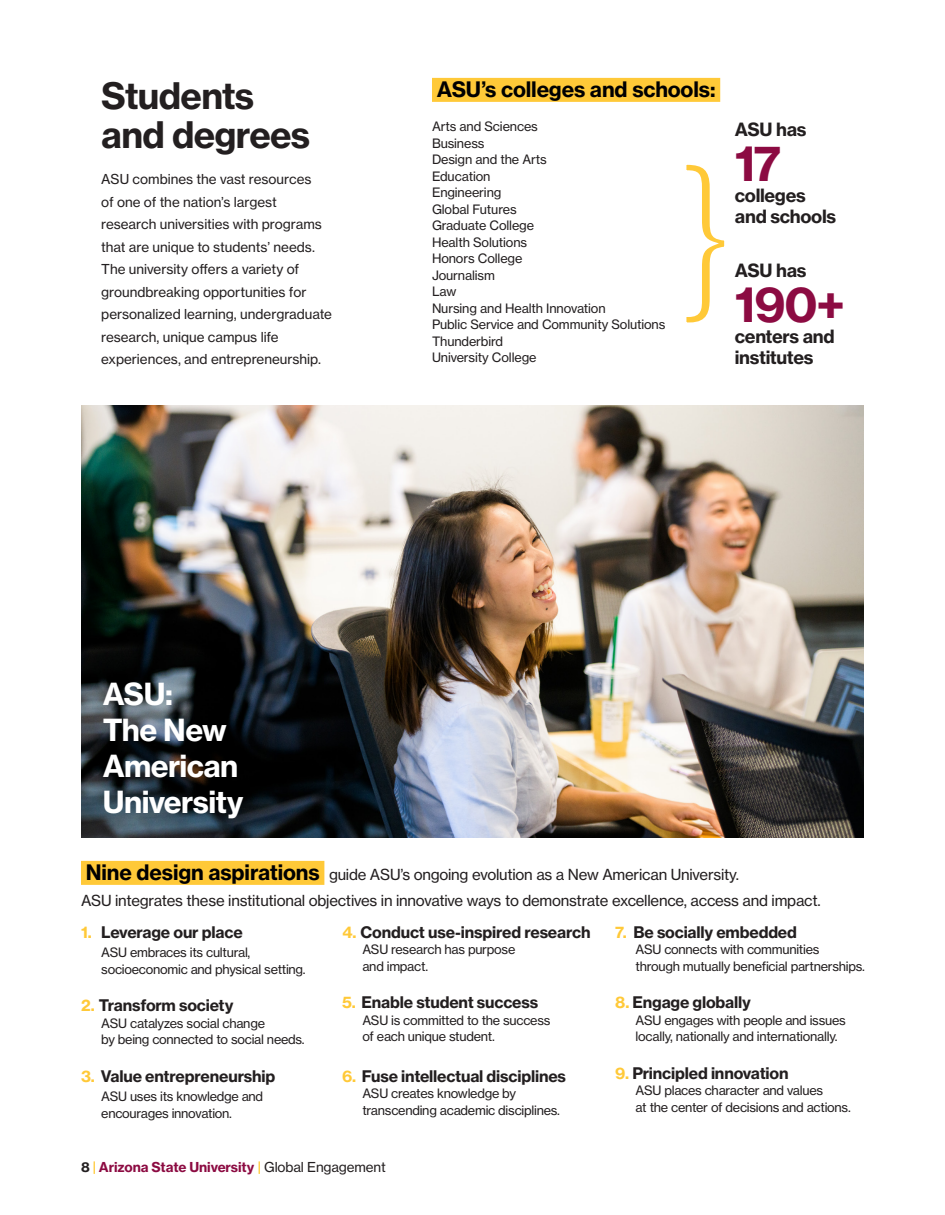
<style>
.page{position:relative;width:945px;height:1215px;background:#fff}
.page>*{position:absolute;margin:0;border:0;box-sizing:border-box;transform-origin:0 0}
.Disclaimer{font:48px "N Haas Grotesk TX Pro 75 Bd";color:#8c0b42}
.t1{font:36px/39px "N Haas Grotesk TX Pro 75 Bd";letter-spacing:-.02em;color:#231f20}
.t2{font:30px/36px "N Haas Grotesk TX Pro 75 Bd";letter-spacing:-.02em;color:#fff}
.t3{font:21px "N Haas Grotesk TX Pro 75 Bd";letter-spacing:-.01em;color:#000001}
.Disclaimer-2{font:18px/21px "N Haas Grotesk TX Pro 75 Bd";letter-spacing:-.015em;color:#231f20}
.Text_9_11{font:15.75px "N Haas Grotesk TX Pro 75 Bd";letter-spacing:-.01em;color:#231f20}
.Text_14_20{font:15px/25.5px "N Haas Grotesk TX Pro 55 Rg";letter-spacing:-.015em;color:#231f20}
.Text_9_15{font:13.5px/22.5px "N Haas Grotesk TX Pro 55 Rg";color:#231f20}
.t4{font:13.5px "N Haas Grotesk TX Pro 75 Bd";letter-spacing:-.01em;color:#8c0b42}
.Text_8_5_11{font:12.75px/16.5px "N Haas Grotesk TX Pro 55 Rg";letter-spacing:-.02em;color:#231f20}
.s1{font-family:"N Haas Grotesk TX Pro 75 Bd";font-size:21px;color:#000001}
.s2{color:#ffc938}
.s3{color:#231f20}
.s4{font-family:"N Haas Grotesk TX Pro 55 Rg";color:#231f20}
</style>
<div class="page">
<img style="left:81px;top:405px;width:783px;height:432px">
<svg style="left:686px;top:164px;width:39px;height:159px"></svg>
<div style="left:81px;top:861px;width:243px;height:24px;background:#ffc938"></div>
<div style="left:432px;top:78px;width:288px;height:24px;background:#ffc938"></div>
<p class="t1" style="left:101px;top:76px;width:210px">Students and degrees</p>
<p class="Text_9_15" style="left:101px;top:168px;width:232px">ASU combines the vast resources<br>of one of the nation’s largest research universities with programs that are unique to students’ needs.<br>The university offers a variety of groundbreaking opportunities for personalized learning, undergraduate research, unique campus life experiences, and entrepreneurship.</p>
<p class="t3" style="left:437px;top:76px;width:280px">ASU’s colleges and schools:</p>
<p class="Text_8_5_11" style="left:432px;top:119px;width:107px">Arts and Sciences</p>
<p class="Text_8_5_11" style="left:432px;top:135px;width:54px">Business</p>
<p class="Text_8_5_11" style="left:432px;top:152px;width:116px">Design and the Arts</p>
<p class="Text_8_5_11" style="left:432px;top:168px;width:60px">Education</p>
<p class="Text_8_5_11" style="left:432px;top:185px;width:71px">Engineering</p>
<p class="Text_8_5_11" style="left:432px;top:201px;width:86px">Global Futures</p>
<p class="Text_8_5_11" style="left:432px;top:218px;width:104px">Graduate College</p>
<p class="Text_8_5_11" style="left:432px;top:234px;width:97px">Health Solutions</p>
<p class="Text_8_5_11" style="left:432px;top:251px;width:92px">Honors College</p>
<p class="Text_8_5_11" style="left:432px;top:267px;width:64px">Journalism</p>
<p class="Text_8_5_11" style="left:432px;top:284px;width:26px">Law</p>
<p class="Text_8_5_11" style="left:432px;top:300px;width:175px">Nursing and Health Innovation</p>
<p class="Text_8_5_11" style="left:432px;top:317px;width:235px">Public Service and Community Solutions</p>
<p class="Text_8_5_11" style="left:432px;top:333px;width:106px">Thunderbird<br>University College</p>
<p class="Disclaimer-2" style="left:735px;top:118px;width:73px">ASU has</p>
<p class="Disclaimer" style="left:735px;top:133px;width:48px">17</p>
<p class="Disclaimer-2" style="left:735px;top:184px;width:103px">colleges and schools</p>
<p class="Disclaimer-2" style="left:735px;top:260px;width:73px">ASU has</p>
<p class="Disclaimer" style="left:735px;top:274px;width:112px">190+</p>
<p class="Disclaimer-2" style="left:735px;top:326px;width:101px">centers and institutes</p>
<p class="t2" style="left:103px;top:676px;width:142px">ASU:<br>The New<br>American<br>University</p>
<p class="Text_14_20" style="left:81px;top:862px;width:741px;text-indent:5px"><span class="s1">Nine design aspirations</span> guide ASU’s ongoing evolution as a New American University.<br>ASU integrates these institutional objectives in innovative ways to demonstrate excellence, access and impact.</p>
<p class="Text_9_11" style="left:81px;top:922px;width:163px"><span class="s2">1.</span> Leverage our place</p>
<p class="Text_8_5_11" style="left:101px;top:944px;width:206px">ASU embraces its cultural, socioeconomic and physical setting.</p>
<p class="Text_9_11" style="left:81px;top:996px;width:154px"><span class="s2">2.</span> Transform society</p>
<p class="Text_8_5_11" style="left:101px;top:1015px;width:205px">ASU catalyzes social change<br>by being connected to social needs.</p>
<p class="Text_9_11" style="left:81px;top:1066px;width:196px"><span class="s2">3.</span> Value entrepreneurship</p>
<p class="Text_8_5_11" style="left:101px;top:1088px;width:164px">ASU uses its knowledge and encourages innovation.</p>
<p class="Text_9_11" style="left:342px;top:922px;width:250px"><span class="s2">4.</span> Conduct use-inspired research</p>
<p class="Text_8_5_11" style="left:362px;top:941px;width:155px">ASU research has purpose and impact.</p>
<p class="Text_9_11" style="left:342px;top:993px;width:198px"><span class="s2">5.</span> Enable student success</p>
<p class="Text_8_5_11" style="left:362px;top:1012px;width:190px">ASU is committed to the success of each unique student.</p>
<p class="Text_9_11" style="left:342px;top:1066px;width:225px"><span class="s2">6.</span> Fuse intellectual disciplines</p>
<p class="Text_8_5_11" style="left:362px;top:1085px;width:199px">ASU creates knowledge by transcending academic disciplines.</p>
<p class="Text_9_11" style="left:615px;top:922px;width:183px"><span class="s2">7.</span> Be socially embedded</p>
<p class="Text_8_5_11" style="left:636px;top:941px;width:231px">ASU connects with communities through mutually beneficial partnerships.</p>
<p class="Text_9_11" style="left:615px;top:993px;width:137px"><span class="s2">8.</span> Engage globally</p>
<p class="Text_8_5_11" style="left:636px;top:1012px;width:212px">ASU engages with people and issues locally, nationally and internationally.</p>
<p class="Text_9_11" style="left:615px;top:1063px;width:175px"><span class="s2">9.</span> Principled innovation</p>
<p class="Text_8_5_11" style="left:636px;top:1082px;width:217px">ASU places character and values<br>at the center of decisions and actions.</p>
<p class="t4" style="left:81px;top:1158px;width:306px"><span class="s3">8</span> <span class="s2">|</span> Arizona State University <span class="s2">|</span> <span class="s4">Global Engagement</span></p>
</div>
